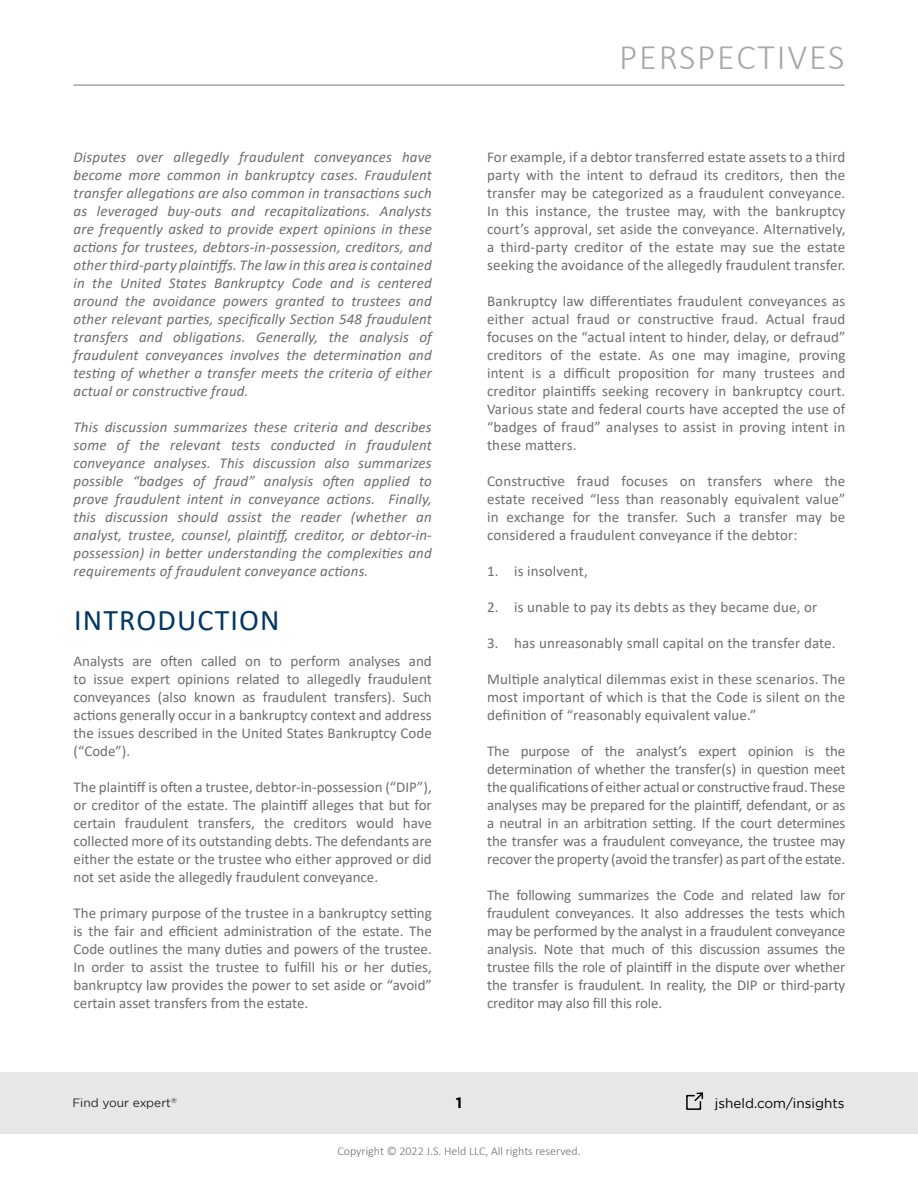
<style>
.page{position:relative;width:918px;height:1188px;background:#fff}
.page>*{position:absolute;margin:0;border:0;box-sizing:border-box;transform-origin:0 0}
.t1{font:300 36px "Calibri";letter-spacing:.05em;color:#a6a8aa}
.t2{font:30px "Calibri";letter-spacing:.04em;color:#003764}
.t3{font:15px/18px "Calibri";color:#6d6e70;text-align:justify}
.t4{font:italic 15px/18px "Calibri";letter-spacing:.01em;color:#6d6e70;text-align:justify}
.t5{font:700 15px "Gotham";color:#000}
.t6{font:13.5px "Gotham";color:#000}
.t7{font:300 12px "Calibri";color:#6e6f71}
.t8{font:12px "Gotham";color:#241f21}
.t9{font:7.05px "Gotham";color:#241f21}
</style>
<div class="page">
<div style="left:0;top:1072px;width:918px;height:62px;background:#e7e7e7"></div>
<svg style="left:686px;top:1092px;width:18px;height:18px"></svg>
<hr style="left:74px;top:85px;width:770px;height:1px;background:#a6a8ab">
<p class="t4" style="left:74px;top:147px;width:360px">Disputes over allegedly fraudulent conveyances have become more common in bankruptcy cases. Fraudulent transfer allegations are also common in transactions such as leveraged buy-outs and recapitalizations. Analysts are frequently asked to provide expert opinions in these actions for trustees, debtors-in-possession, creditors, and other third-party plaintiffs. The law in this area is contained in the United States Bankruptcy Code and is centered around the avoidance powers granted to trustees and other relevant parties, specifically Section 548 fraudulent transfers and obligations. Generally, the analysis of fraudulent conveyances involves the determination and testing of whether a transfer meets the criteria of either actual or constructive fraud.</p>
<p class="t4" style="left:74px;top:417px;width:360px">This discussion summarizes these criteria and describes some of the relevant tests conducted in fraudulent conveyance analyses. This discussion also summarizes possible “badges of fraud” analysis often applied to prove fraudulent intent in conveyance actions. Finally, this discussion should assist the reader (whether an analyst, trustee, counsel, plaintiff, creditor, or debtor-in&shy;possession) in better understanding the complexities and requirements of fraudulent conveyance actions.</p>
<h2 class="t2" style="left:74px;top:599px;width:207px">INTRODUCTION</h2>
<p class="t3" style="left:74px;top:652px;width:360px">Analysts are often called on to perform analyses and to issue expert opinions related to allegedly fraudulent conveyances (also known as fraudulent transfers). Such actions generally occur in a bankruptcy context and address the issues described in the United States Bankruptcy Code (“Code”).</p>
<p class="t3" style="left:74px;top:778px;width:360px">The plaintiff is often a trustee, debtor-in-possession (“DIP”), or creditor of the estate. The plaintiff alleges that but for certain fraudulent transfers, the creditors would have collected more of its outstanding debts. The defendants are either the estate or the trustee who either approved or did not set aside the allegedly fraudulent conveyance.</p>
<p class="t3" style="left:74px;top:904px;width:360px">The primary purpose of the trustee in a bankruptcy setting is the fair and efficient administration of the estate. The Code outlines the many duties and powers of the trustee.<br>In order to assist the trustee to fulfill his or her duties, bankruptcy law provides the power to set aside or “avoid” certain asset transfers from the estate.</p>
<h1 class="t1" style="left:619px;top:35px;width:227px">PERSPECTIVES</h1>
<p class="t3" style="left:487px;top:148px;width:360px">For example, if a debtor transferred estate assets to a third party with the intent to defraud its creditors, then the transfer may be categorized as a fraudulent conveyance.<br>In this instance, the trustee may, with the bankruptcy court’s approval, set aside the conveyance. Alternatively, a third-party creditor of the estate may sue the estate seeking the avoidance of the allegedly fraudulent transfer.</p>
<p class="t3" style="left:487px;top:292px;width:360px">Bankruptcy law differentiates fraudulent conveyances as either actual fraud or constructive fraud. Actual fraud focuses on the “actual intent to hinder, delay, or defraud” creditors of the estate. As one may imagine, proving intent is a difficult proposition for many trustees and creditor plaintiffs seeking recovery in bankruptcy court.<br>Various state and federal courts have accepted the use of “badges of fraud” analyses to assist in proving intent in these matters.</p>
<p class="t3" style="left:487px;top:472px;width:360px">Constructive fraud focuses on transfers where the estate received “less than reasonably equivalent value” in exchange for the transfer. Such a transfer may be considered a fraudulent conveyance if the debtor:</p>
<p class="t3" style="left:487px;top:562px;width:102px">1. is insolvent,</p>
<p class="t3" style="left:487px;top:598px;width:332px">2. is unable to pay its debts as they became due, or</p>
<p class="t3" style="left:487px;top:634px;width:350px">3. has unreasonably small capital on the transfer date.</p>
<p class="t3" style="left:487px;top:670px;width:360px">Multiple analytical dilemmas exist in these scenarios. The most important of which is that the Code is silent on the definition of “reasonably equivalent value.”</p>
<p class="t3" style="left:487px;top:742px;width:360px">The purpose of the analyst’s expert opinion is the determination of whether the transfer(s) in question meet the qualifications of either actual or constructive fraud. These analyses may be prepared for the plaintiff, defendant, or as a neutral in an arbitration setting. If the court determines the transfer was a fraudulent conveyance, the trustee may recover the property (avoid the transfer) as part of the estate.</p>
<p class="t3" style="left:487px;top:886px;width:360px">The following summarizes the Code and related law for fraudulent conveyances. It also addresses the tests which may be performed by the analyst in a fraudulent conveyance analysis. Note that much of this discussion assumes the trustee fills the role of plaintiff in the dispute over whether the transfer is fraudulent. In reality, the DIP or third-party creditor may also fill this role.</p>
<p class="t8" style="left:72px;top:1096px;width:100px">Find your expert</p>
<p class="t5" style="left:456px;top:1093px;width:8px">1</p>
<p class="t6" style="left:715px;top:1095px;width:131px">jsheld.com/insights</p>
<p class="t9" style="left:171px;top:1096px;width:7px">®</p>
<p class="t7" style="left:337px;top:1144px;width:245px">Copyright © 2022 J.S. Held LLC, All rights reserved.</p>
</div>
